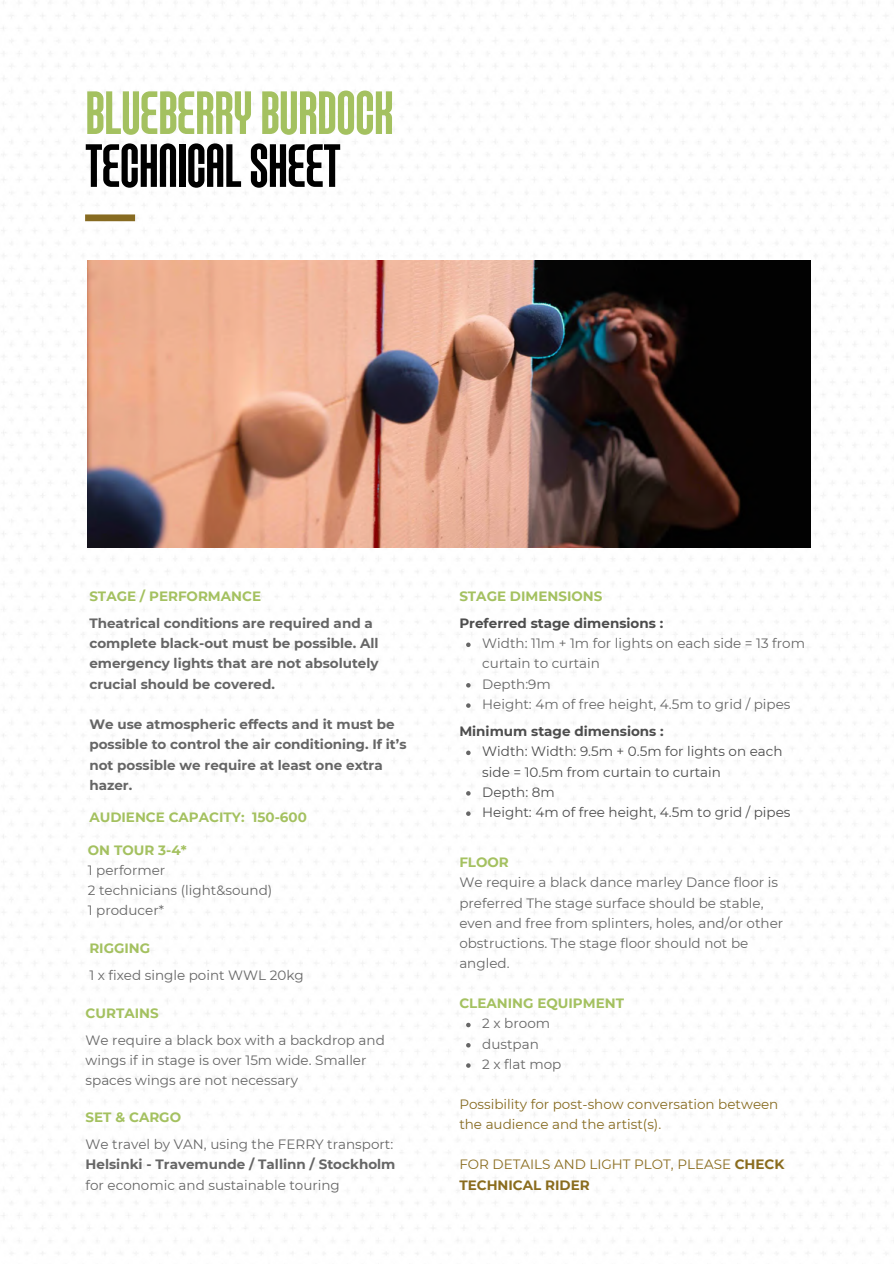
<style>
.page{position:relative;width:894px;height:1264px;background:#fff}
.page>*{position:absolute;margin:0;border:0;box-sizing:border-box;transform-origin:0 0}
.t1{font:600 60px "Brans";color:#a4c160}
.t2{font:600 60px "Brans";color:#000}
.t3{font:13.5px/20.2px "Montserrat";color:#666}
.t4{font:700 13.5px/20.2px "Montserrat";color:#666}
.t5{font:700 13.5px "Montserrat";color:#a4c160}
.t6{font:13.5px/20.2px "Montserrat";color:#4d4d4d}
.t7{font:13.5px/20.2px "Montserrat";color:#876b21}
.t8{font:13.5px/20.2px "Montserrat";color:#8a6c1e}
.t9{font:700 13.5px "Montserrat";color:#4d4d4d}
.s1{font-weight:700}
</style>
<div class="page">
<img style="left:1px;top:1px;width:892px;height:1254px">
<img style="left:87px;top:261px;width:722px;height:286px">
<div style="left:85px;top:214px;width:50px;height:7px;background:#876b21"></div>
<svg style="left:466px;top:1022px;width:4px;height:5px"></svg>
<svg style="left:466px;top:1043px;width:4px;height:4px"></svg>
<svg style="left:466px;top:1063px;width:4px;height:4px"></svg>
<svg style="left:466px;top:642px;width:4px;height:5px"></svg>
<svg style="left:466px;top:683px;width:4px;height:4px"></svg>
<svg style="left:466px;top:703px;width:4px;height:4px"></svg>
<svg style="left:466px;top:750px;width:4px;height:5px"></svg>
<svg style="left:466px;top:791px;width:4px;height:4px"></svg>
<svg style="left:466px;top:811px;width:4px;height:4px"></svg>
<h1 class="t1" style="left:86px;top:77px;width:309px">BLUEBERRYBURDOCK</h1>
<h1 class="t2" style="left:86px;top:130px;width:256px">TECHNICALSHEET</h1>
<p class="t5" style="left:89px;top:588px;width:173px">STAGE / PERFORMANCE</p>
<p class="t4" style="left:89px;top:613px;width:291px">Theatrical conditions are required and a complete black-out must be possible. All emergency lights that are not absolutely crucial should be covered.</p>
<p class="t4" style="left:89px;top:714px;width:318px">We use atmospheric effects and it must be possible to control the air conditioning. If it’s not possible we require at least one extra hazer.</p>
<p class="t5" style="left:89px;top:809px;width:219px">AUDIENCE CAPACITY: 150-600</p>
<p class="t5" style="left:88px;top:841px;width:100px">ON TOUR 3-4*</p>
<p class="t3" style="left:88px;top:859px;width:186px">1 performer<br>2 technicians (light&amp;sound)<br>1 producer*</p>
<p class="t5" style="left:89px;top:939px;width:62px">RIGGING</p>
<p class="t3" style="left:89px;top:964px;width:216px">1 x fixed single point WWL 20kg</p>
<p class="t5" style="left:86px;top:1004px;width:75px">CURTAINS</p>
<p class="t3" style="left:86px;top:1029px;width:301px">We require a black box with a backdrop and wings if in stage is over 15m wide. Smaller spaces wings are not necessary</p>
<p class="t5" style="left:86px;top:1109px;width:97px">SET &amp; CARGO</p>
<p class="t3" style="left:86px;top:1134px;width:309px">We travel by VAN, using the FERRY transport:</p>
<p class="t4" style="left:86px;top:1154px;width:311px">Helsinki - Travemunde / Tallinn / Stockholm</p>
<p class="t3" style="left:86px;top:1174px;width:256px">for economic and sustainable touring</p>
<p class="t5" style="left:459px;top:588px;width:144px">STAGE DIMENSIONS</p>
<p class="t9" style="left:459px;top:615px;width:205px">Preferred stage dimensions :</p>
<p class="t3" style="left:482px;top:633px;width:324px">Width: 11m + 1m for lights on each side = 13 from curtain to curtain<br>Depth:9m<br>Height: 4m of free height, 4.5m to grid / pipes</p>
<p class="t9" style="left:459px;top:723px;width:206px">Minimum stage dimensions :</p>
<p class="t6" style="left:482px;top:741px;width:309px">Width: Width: 9.5m + 0.5m for lights on each side = 10.5m from curtain to curtain<br>Depth: 8m<br>Height: 4m of free height, 4.5m to grid / pipes</p>
<p class="t5" style="left:459px;top:854px;width:51px">FLOOR</p>
<p class="t3" style="left:459px;top:872px;width:325px">We require a black dance marley Dance floor is preferred The stage surface should be stable, even and free from splinters, holes, and/or other obstructions. The stage floor should not be angled.</p>
<p class="t5" style="left:459px;top:995px;width:166px">CLEANING EQUIPMENT</p>
<p class="t3" style="left:482px;top:1013px;width:81px">2 x broom dustpan<br>2 x flat mop</p>
<p class="t7" style="left:459px;top:1093px;width:320px">Possibility for post-show conversation between the audience and the artist(s).</p>
<p class="t8" style="left:459px;top:1154px;width:326px">FOR DETAILS AND LIGHT PLOT, PLEASE <span class="s1">CHECK<br>TECHNICAL RIDER</span></p>
</div>
